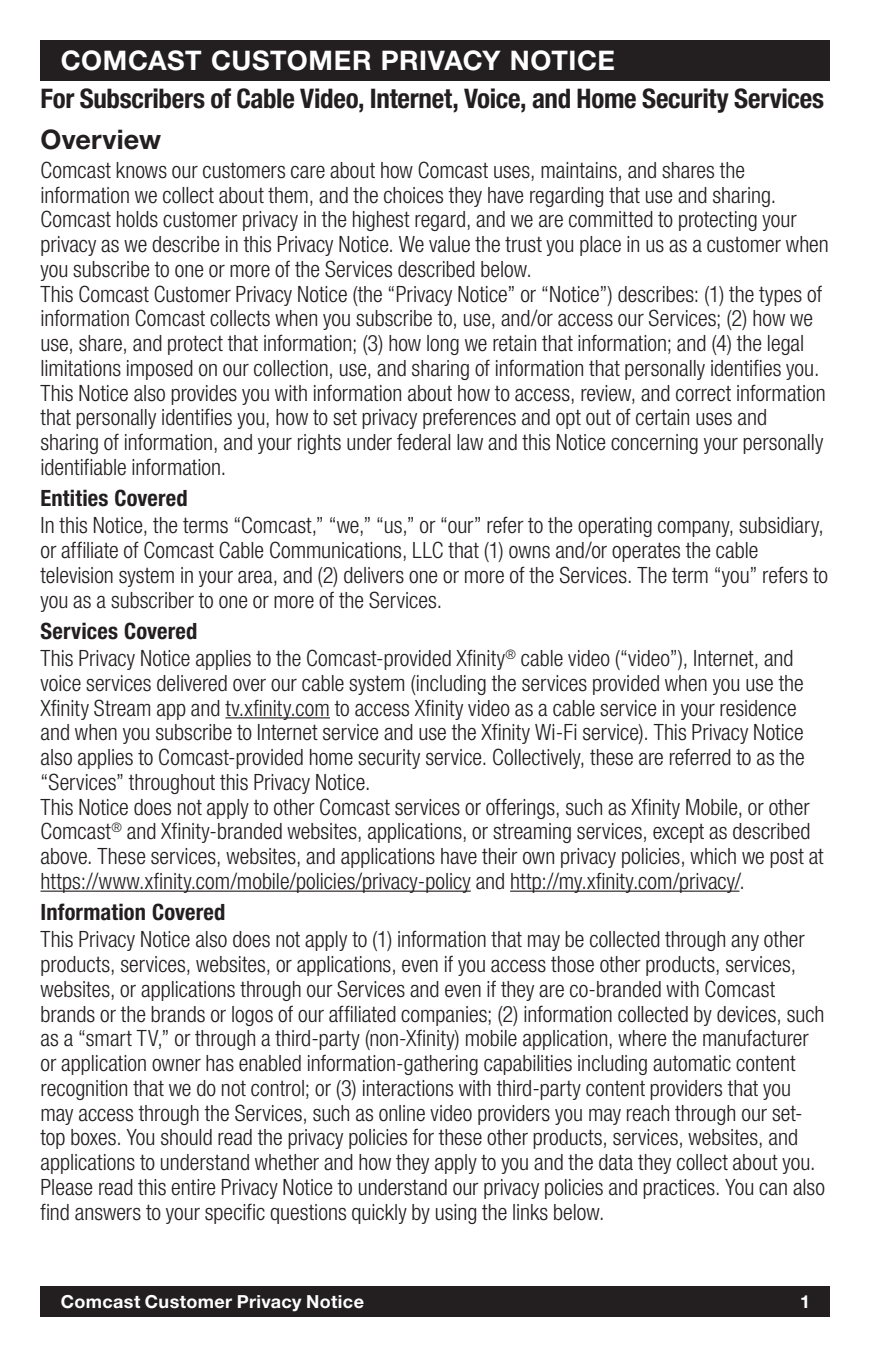
<style>
.page{position:relative;width:871px;height:1357px;background:#fff}
.page>*{position:absolute;margin:0;border:0;box-sizing:border-box;transform-origin:0 0}
.PN_Body{font:700 condensed 27px "Helvetica Neue LT Std";letter-spacing:-.01em;color:#231f20}
.PN_Black_Bar{font:700 27px "Helvetica Neue LT Std";letter-spacing:.02em;color:#fff}
.PN_Head_1{font:700 27px "Helvetica Neue LT Std";letter-spacing:.005em;color:#231f20}
.PN_Body-2{font:300 condensed 22.5px/24.8px "Helvetica Neue LT Std";color:#231f20}
.PN_Head_2{font:700 condensed 22.5px "Helvetica Neue LT Std";letter-spacing:.005em;color:#231f20}
.t1{font:700 18px "Helvetica Neue LT Std";letter-spacing:.02em;color:#fff}
</style>
<div class="page">
<div style="left:40px;top:1286px;width:790px;height:30px;background:#231f20"></div>
<hr style="left:225px;top:717px;width:105px;height:1px;background:#231f20">
<hr style="left:40px;top:890px;width:431px;height:2px;background:#231f20">
<hr style="left:510px;top:890px;width:229px;height:2px;background:#231f20">
<div style="left:40px;top:40px;width:790px;height:41px;background:#231f20"></div>
<p class="PN_Black_Bar" style="left:61px;top:44px;width:556px">COMCAST CUSTOMER PRIVACY NOTICE</p>
<p class="PN_Body" style="left:40px;top:82px;width:785px">For Subscribers of Cable Video, Internet, Voice, and Home Security Services</p>
<p class="PN_Head_1" style="left:40px;top:122px;width:122px">Overview</p>
<p class="PN_Body-2" style="left:40px;top:157px;width:790px">Comcast knows our customers care about how Comcast uses, maintains, and shares the information we collect about them, and the choices they have regarding that use and sharing.<br>Comcast holds customer privacy in the highest regard, and we are committed to protecting your privacy as we describe in this Privacy Notice. We value the trust you place in us as a customer when you subscribe to one or more of the Services described below.</p>
<p class="PN_Body-2" style="left:40px;top:281px;width:783px">This Comcast Customer Privacy Notice (the “Privacy Notice” or “Notice”) describes: (1) the types of information Comcast collects when you subscribe to, use, and/or access our Services; (2) how we use, share, and protect that information; (3) how long we retain that information; and (4) the legal limitations imposed on our collection, use, and sharing of information that personally identifies you.</p>
<p class="PN_Body-2" style="left:40px;top:380px;width:787px">This Notice also provides you with information about how to access, review, and correct information that personally identifies you, how to set privacy preferences and opt out of certain uses and sharing of information, and your rights under federal law and this Notice concerning your personally identifiable information.</p>
<p class="PN_Head_2" style="left:40px;top:485px;width:149px">Entities Covered</p>
<p class="PN_Body-2" style="left:40px;top:513px;width:789px">In this Notice, the terms “Comcast,” “we,” “us,” or “our” refer to the operating company, subsidiary, or affiliate of Comcast Cable Communications, LLC that (1) owns and/or operates the cable television system in your area, and (2) delivers one or more of the Services. The term “you” refers to you as a subscriber to one or more of the Services.</p>
<p class="PN_Head_2" style="left:40px;top:617px;width:158px">Services Covered</p>
<p class="PN_Body-2" style="left:40px;top:645px;width:766px">This Privacy Notice applies to the Comcast-provided Xfinity<sup>®</sup> cable video (“video”), Internet, and voice services delivered over our cable system (including the services provided when you use the Xfinity Stream app and tv.xfinity.com to access Xfinity video as a cable service in your residence and when you subscribe to Internet service and use the Xfinity Wi-Fi service). This Privacy Notice also applies to Comcast-provided home security service. Collectively, these are referred to as the “Services” throughout this Privacy Notice.</p>
<p class="PN_Body-2" style="left:40px;top:794px;width:784px">This Notice does not apply to other Comcast services or offerings, such as Xfinity Mobile, or other Comcast<sup>®</sup> and Xfinity-branded websites, applications, or streaming services, except as described above. These services, websites, and applications have their own privacy policies, which we post at https://www.xfinity.com/mobile/policies/privacy-policy and http://my.xfinity.com/privacy/.</p>
<p class="PN_Head_2" style="left:40px;top:899px;width:186px">Information Covered</p>
<p class="PN_Body-2" style="left:40px;top:927px;width:785px">This Privacy Notice also does not apply to (1) information that may be collected through any other products, services, websites, or applications, even if you access those other products, services, websites, or applications through our Services and even if they are co-branded with Comcast brands or the brands or logos of our affiliated companies; (2) information collected by devices, such as a “smart TV,” or through a third-party (non-Xfinity) mobile application, where the manufacturer or application owner has enabled information-gathering capabilities including automatic content recognition that we do not control; or (3) interactions with third-party content providers that you may access through the Services, such as online video providers you may reach through our set&shy;top boxes. You should read the privacy policies for these other products, services, websites, and applications to understand whether and how they apply to you and the data they collect about you.</p>
<p class="PN_Body-2" style="left:40px;top:1174px;width:786px">Please read this entire Privacy Notice to understand our privacy policies and practices. You can also find answers to your specific questions quickly by using the links below.</p>
<p class="t1" style="left:61px;top:1290px;width:305px">Comcast Customer Privacy Notice</p>
<p class="t1" style="left:800px;top:1290px;width:12px">1</p>
</div>
